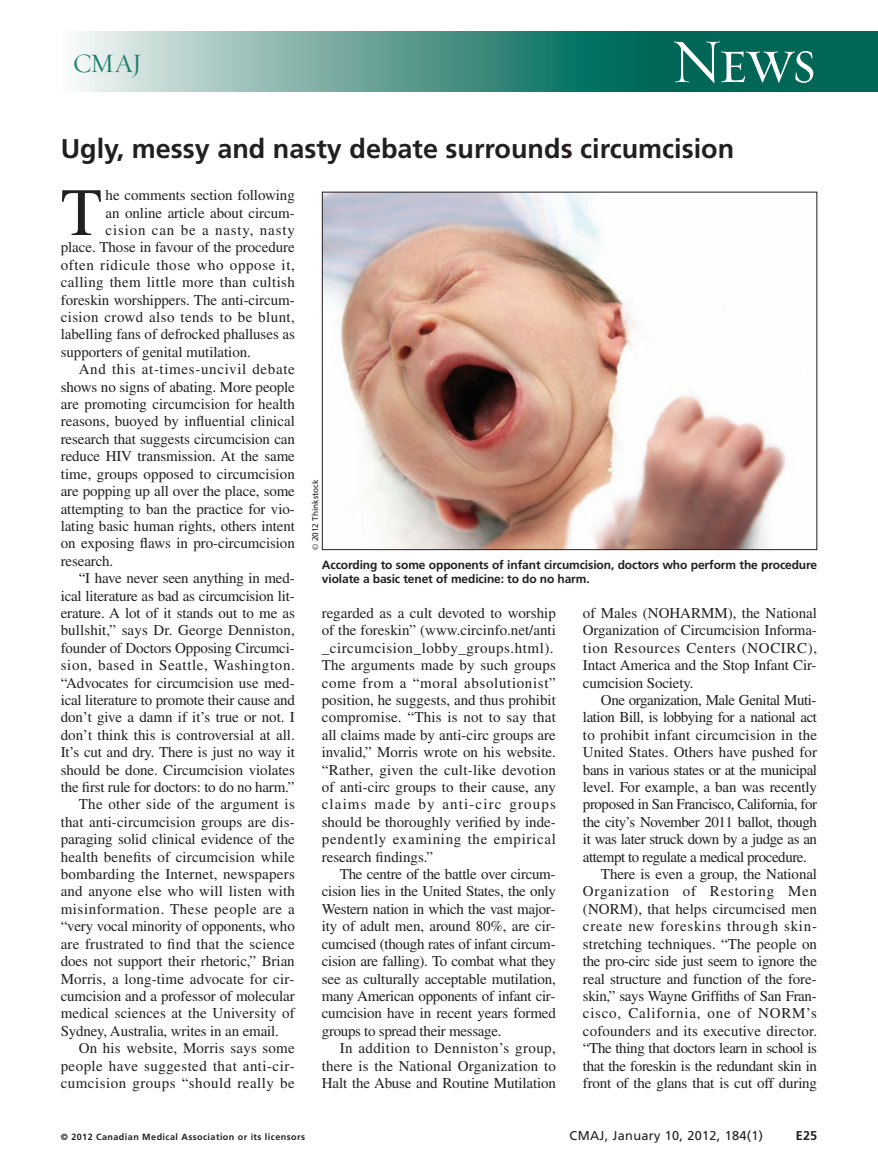
<style>
.page{position:relative;width:878px;height:1175px;background:#fff}
.page>*{position:absolute;margin:0;border:0;box-sizing:border-box;transform-origin:0 0}
.t1{font:67.5px "Times LT Std";color:#231f20}
.t2{font:63px "Requiem Display HTF Small Caps";color:#fff}
.t3{font:700 27px "Frutiger LT Std";color:#231f20}
.t4{font:27px "Requiem Display HTF Roman";color:#1d7e6f}
.t5{font:15px/17.4px "Times LT Std";letter-spacing:-.005em;color:#231f20;text-align:justify}
.t6{font:15px "Times LT Std";letter-spacing:-.03em;color:#231f20}
.t7{font:15px "Times LT Std";letter-spacing:-.025em;color:#231f20}
.t8{font:15px "Times LT Std";letter-spacing:.05em;color:#231f20}
.t9{font:15px "Times LT Std";letter-spacing:.015em;color:#231f20}
.t10{font:15px "Times LT Std";letter-spacing:.025em;color:#231f20}
.t11{font:15px "Times LT Std";letter-spacing:.03em;color:#231f20}
.t12{font:15px "Times LT Std";letter-spacing:.04em;color:#231f20}
.t13{font:15px "Times LT Std";letter-spacing:.035em;color:#231f20}
.t14{font:15px "Times LT Std";letter-spacing:.045em;color:#231f20}
.t15{font:15px "Times LT Std";letter-spacing:.02em;color:#231f20}
.t16{font:15px "Times LT Std";letter-spacing:.055em;color:#231f20}
.t17{font:12.75px "Frutiger LT Std";letter-spacing:.025em;color:#231f20}
.t18{font:700 12.75px "Frutiger LT Std";color:#231f20}
.t19{font:700 12px/14.2px "Frutiger LT Std";letter-spacing:-.01em;color:#231f20}
.t20{font:700 9px "Frutiger LT Std";letter-spacing:.05em;color:#231f20}
.t21{font:8.25px "Frutiger LT Std";color:#231f20}
.s1{font-family:"Times"}
</style>
<div class="page">
<div style="left:618px;top:32px;width:260px;height:60px;background:#006756"></div>
<div style="left:61px;top:32px;width:586px;height:60px;background:linear-gradient(to right,#f5f3f2,#006150)"></div>
<img style="left:324px;top:194px;width:462px;height:354px">
<h3 class="t4" style="left:73px;top:47px;width:71px">CMAJ</h3>
<h2 class="t2" style="left:670px;top:23px;width:147px">News</h2>
<h3 class="t3" style="left:61px;top:138px;width:675px">Ugly, messy and nasty debate surrounds circumcision</h3>
<h1 class="t1" style="left:61px;top:189px;width:43px">T</h1>
<p class="t5" style="left:106px;top:188px;width:191px">he comments section following</p>
<p class="t5" style="left:106px;top:205px;width:191px">an online article about circum-</p>
<p class="t16" style="left:106px;top:225px;width:191px">cision can be a nasty, nasty</p>
<p class="t5" style="left:61px;top:240px;width:235px">place. Those in favour of the procedure</p>
<p class="t12" style="left:61px;top:259px;width:236px">often ridicule those who oppose it,</p>
<p class="t10" style="left:61px;top:277px;width:235px">calling them little more than cultish</p>
<p class="t5" style="left:61px;top:292px;width:235px">foreskin worshippers. The anti-circum-</p>
<p class="t10" style="left:61px;top:312px;width:236px">cision crowd also tends to be blunt,</p>
<p class="t5" style="left:61px;top:327px;width:235px">labelling fans of defrocked phalluses as</p>
<p class="t5" style="left:61px;top:345px;width:192px">supporters of genital mutilation.</p>
<p class="t14" style="left:79px;top:364px;width:217px">And this at-times-uncivil debate</p>
<p class="t5" style="left:61px;top:379px;width:236px">shows no signs of abating. More people</p>
<p class="t5" style="left:61px;top:397px;width:236px">are promoting circumcision for health</p>
<p class="t5" style="left:61px;top:414px;width:236px">reasons, buoyed by influential clinical</p>
<p class="t5" style="left:61px;top:432px;width:236px">research that suggests circumcision can</p>
<p class="t5" style="left:61px;top:449px;width:236px">reduce HIV transmission. At the same</p>
<p class="t5" style="left:61px;top:466px;width:236px">time, groups opposed to circumcision</p>
<p class="t5" style="left:61px;top:484px;width:236px">are popping up all over the place, some</p>
<p class="t5" style="left:61px;top:501px;width:235px">attempting to ban the practice for vio-</p>
<p class="t5" style="left:61px;top:519px;width:236px">lating basic human rights, others intent</p>
<p class="t5" style="left:61px;top:536px;width:235px">on exposing flaws in pro-circumcision</p>
<p class="t5" style="left:61px;top:553px;width:54px">research.</p>
<p class="t5" style="left:79px;top:571px;width:217px">“I have never seen anything in med-</p>
<p class="t5" style="left:61px;top:588px;width:235px">ical literature as bad as circumcision lit-</p>
<p class="t5" style="left:61px;top:606px;width:235px">erature. A lot of it stands out to me as</p>
<p class="t5" style="left:61px;top:623px;width:235px">bullshit,” says Dr. George Denniston,</p>
<p class="t5" style="left:61px;top:640px;width:235px">founder of Doctors Opposing Circumci-</p>
<p class="t12" style="left:61px;top:660px;width:235px">sion, based in Seattle, Washington.</p>
<p class="t5" style="left:61px;top:675px;width:235px">“Advocates for circumcision use med-</p>
<p class="t5" style="left:61px;top:693px;width:235px">ical literature to promote their cause and</p>
<p class="t5" style="left:61px;top:710px;width:235px">don’t give a damn if it’s true or not. I</p>
<p class="t5" style="left:61px;top:727px;width:235px">don’t think this is controversial at all.</p>
<p class="t5" style="left:61px;top:745px;width:235px">It’s cut and dry. There is just no way it</p>
<p class="t5" style="left:61px;top:762px;width:236px">should be done. Circumcision violates</p>
<p class="t5" style="left:61px;top:780px;width:235px">the first rule for doctors: to do no harm.”</p>
<p class="t15" style="left:79px;top:799px;width:217px">The other side of the argument is</p>
<p class="t5" style="left:61px;top:814px;width:235px">that anti-circumcision groups are dis-</p>
<p class="t5" style="left:61px;top:832px;width:235px">paraging solid clinical evidence of the</p>
<p class="t5" style="left:61px;top:849px;width:235px">health benefits of circumcision while</p>
<p class="t9" style="left:61px;top:868px;width:235px">bombarding the Internet, newspapers</p>
<p class="t5" style="left:61px;top:884px;width:236px">and anyone else who will listen with</p>
<p class="t13" style="left:61px;top:903px;width:235px">misinformation. These people are a</p>
<p class="t5" style="left:61px;top:919px;width:235px">“very vocal minority of opponents, who</p>
<p class="t5" style="left:61px;top:936px;width:235px">are frustrated to find that the science</p>
<p class="t5" style="left:61px;top:954px;width:235px">does not support their rhetoric,” Brian</p>
<p class="t5" style="left:61px;top:971px;width:235px">Morris, a long-time advocate for cir-</p>
<p class="t5" style="left:61px;top:988px;width:235px">cumcision and a professor of molecular</p>
<p class="t5" style="left:61px;top:1006px;width:235px">medical sciences at the University of</p>
<p class="t5" style="left:61px;top:1023px;width:220px">Sydney, Australia, writes in an email.</p>
<p class="t5" style="left:79px;top:1041px;width:217px">On his website, Morris says some</p>
<p class="t11" style="left:61px;top:1060px;width:236px">people have suggested that anti-cir-</p>
<p class="t11" style="left:61px;top:1077px;width:235px">cumcision groups “should really be</p>
<p class="t21" style="left:312px;top:549px;width:72px;rotate:-90deg"><span class="s1">©</span> 2012 Thinkstock</p>
<p class="t19" style="left:322px;top:558px;width:496px">According to some opponents of infant circumcision, doctors who perform the procedure violate a basic tenet of medicine: to do no harm.</p>
<p class="t5" style="left:322px;top:606px;width:236px;text-align:left">regarded as a cult devoted to worship of the foreskin” (www.circinfo.net/anti _circumcision_lobby_groups.html).<br>The arguments made by such groups come from a “moral absolutionist” position, he suggests, and thus prohibit compromise. “This is not to say that all claims made by anti-circ groups are invalid,” Morris wrote on his website. “Rather, given the cult-like devotion of anti-circ groups to their cause, any claims made by anti-circ groups should be thoroughly verified by inde&shy;pendently examining the empirical research findings.”</p>
<p class="t5" style="left:322px;top:867px;width:236px;text-indent:18px">The centre of the battle over circum&shy;cision lies in the United States, the only Western nation in which the vast major&shy;ity of adult men, around 80%, are cir&shy;cumcised (though rates of infant circum&shy;cision are falling). To combat what they see as culturally acceptable mutilation, many American opponents of infant cir&shy;cumcision have in recent years formed groups to spread their message.</p>
<p class="t5" style="left:322px;top:1041px;width:236px;text-indent:18px">In addition to Denniston’s group, there is the National Organization to Halt the Abuse and Routine Mutilation</p>
<p class="t5" style="left:583px;top:606px;width:235px">of Males (NOHARMM), the National Organization of Circumcision Informa&shy;tion Resources Centers (NOCIRC), Intact America and the Stop Infant Cir&shy;cumcision Society.</p>
<p class="t6" style="left:601px;top:694px;width:217px">One organization, Male Genital Muti-</p>
<p class="t6" style="left:583px;top:712px;width:235px">lation Bill, is lobbying for a national act</p>
<p class="t9" style="left:583px;top:729px;width:235px">to prohibit infant circumcision in the</p>
<p class="t5" style="left:583px;top:745px;width:235px">United States. Others have pushed for</p>
<p class="t6" style="left:583px;top:764px;width:236px">bans in various states or at the municipal</p>
<p class="t5" style="left:583px;top:780px;width:236px">level. For example, a ban was recently</p>
<p class="t6" style="left:583px;top:799px;width:236px">proposed in San Francisco, California, for</p>
<p class="t6" style="left:583px;top:816px;width:235px">the city’s November 2011 ballot, though</p>
<p class="t6" style="left:583px;top:834px;width:236px">it was later struck down by a judge as an</p>
<p class="t6" style="left:583px;top:851px;width:225px">attempt to regulate a medical procedure.</p>
<p class="t5" style="left:601px;top:867px;width:217px">There is even a group, the National</p>
<p class="t8" style="left:583px;top:886px;width:235px">Organization of Restoring Men</p>
<p class="t5" style="left:583px;top:901px;width:235px">(NORM), that helps circumcised men</p>
<p class="t8" style="left:583px;top:921px;width:235px">create new foreskins through skin-</p>
<p class="t5" style="left:583px;top:936px;width:236px">stretching techniques. “The people on</p>
<p class="t7" style="left:583px;top:955px;width:236px">the pro-circ side just seem to ignore the</p>
<p class="t5" style="left:583px;top:971px;width:235px">real structure and function of the fore-</p>
<p class="t7" style="left:583px;top:990px;width:235px">skin,” says Wayne Griffiths of San Fran-</p>
<p class="t8" style="left:583px;top:1008px;width:235px">cisco, California, one of NORM’s</p>
<p class="t5" style="left:583px;top:1023px;width:236px">cofounders and its executive director.</p>
<p class="t7" style="left:583px;top:1042px;width:236px">“The thing that doctors learn in school is</p>
<p class="t7" style="left:583px;top:1060px;width:236px">that the foreskin is the redundant skin in</p>
<p class="t5" style="left:583px;top:1075px;width:236px">front of the glans that is cut off during</p>
<p class="t20" style="left:61px;top:1132px;width:246px">© 2012 Canadian Medical Association or its licensors</p>
<p class="t17" style="left:569px;top:1130px;width:195px">CMAJ, January 10, 2012, 184(1)</p>
<p class="t18" style="left:795px;top:1130px;width:23px">E25</p>
</div>
